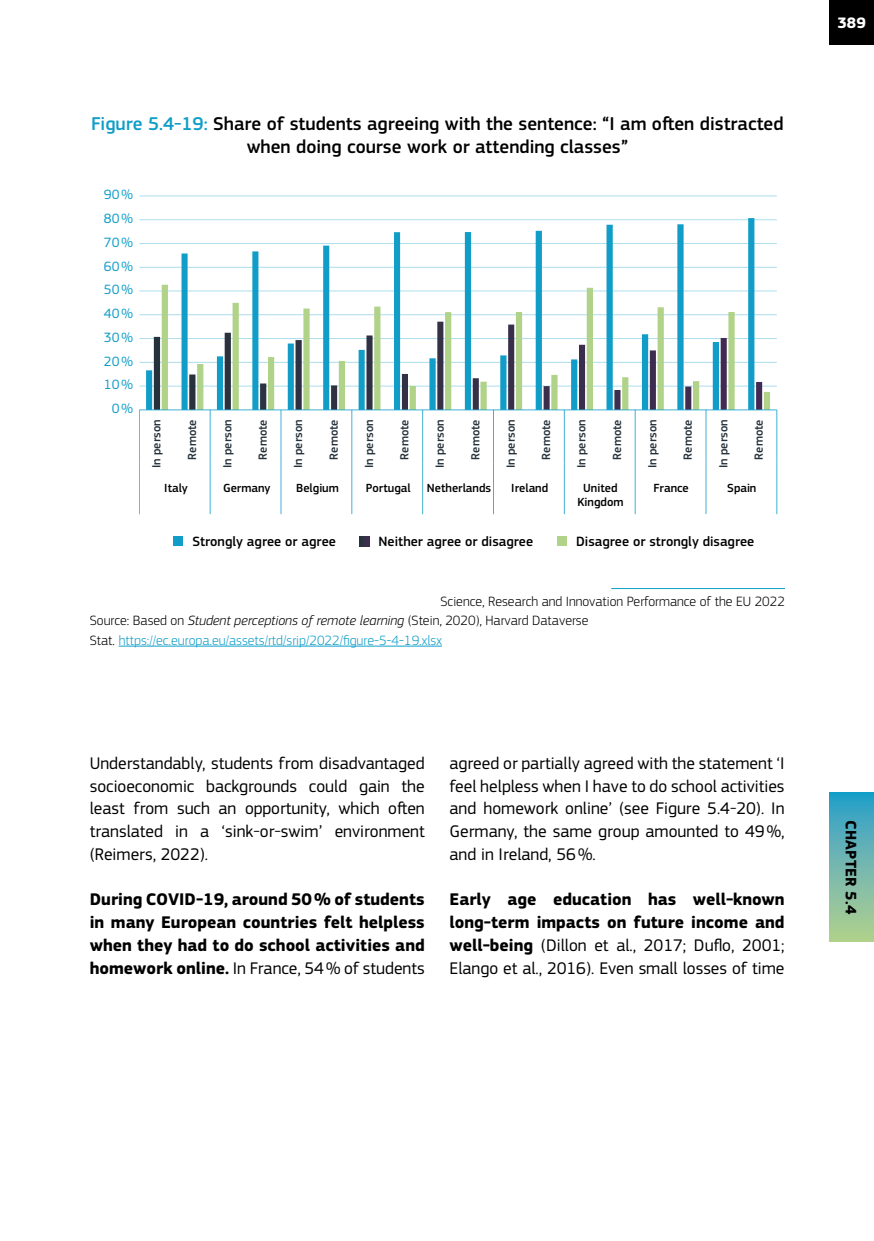
<style>
.page{position:relative;width:874px;height:1241px;background:#fff}
.page>*{position:absolute;margin:0;border:0;box-sizing:border-box;transform-origin:0 0}
.t1{font:500 19.25px/22.8px "EC Square Sans Pro";color:#000;text-align:center}
.t2{font:17.5px/22.8px "EC Square Sans Pro";color:#000;text-align:justify}
.t3{font:700 17.5px/22.8px "EC Square Sans Pro";color:#000;text-align:justify}
.t4{font:700 15.75px "EC Square Sans Pro";letter-spacing:.02em;color:#000}
.t5{font:700 15.75px "EC Square Sans Pro";color:#fff}
.t6{font:300 14px/19.2px "EC Square Sans Pro";color:#000}
.t7{font:500 14px "EC Square Sans Pro";color:#000}
.t8{font:14px "EC Square Sans Pro";letter-spacing:.005em;color:#0f9ec8}
.t9{font:500 12.25px "EC Square Sans Pro";color:#24303a}
.t10{font:500 12.25px/14.7px "EC Square Sans Pro";color:#000;text-align:center}
.s1{color:#0f9ec8}
.s2{font-style:italic}
.s3{font-weight:400}
</style>
<div class="page">
<div style="left:828px;top:0;width:45px;height:45px;background:#000"></div>
<svg style="left:829px;top:792px;width:44px;height:149px;background:#6fb7ad"></svg>
<hr style="left:139px;top:196px;width:637px;height:1px;background:#0f9ec8">
<hr style="left:139px;top:219px;width:637px;height:1px;background:#0f9ec8">
<hr style="left:139px;top:243px;width:637px;height:1px;background:#0f9ec8">
<hr style="left:139px;top:267px;width:637px;height:1px;background:#0f9ec8">
<hr style="left:139px;top:290px;width:637px;height:1px;background:#0f9ec8">
<hr style="left:139px;top:314px;width:637px;height:1px;background:#0f9ec8">
<hr style="left:139px;top:338px;width:637px;height:1px;background:#0f9ec8">
<hr style="left:139px;top:362px;width:637px;height:1px;background:#0f9ec8">
<hr style="left:139px;top:386px;width:637px;height:1px;background:#0f9ec8">
<svg style="left:146px;top:218px;width:608px;height:191px"></svg>
<svg style="left:162px;top:285px;width:607px;height:124px"></svg>
<hr style="left:139px;top:409px;width:637px;height:1px;background:#0f9ec8">
<hr style="left:776px;top:410px;width:1px;height:53px;background:#0f9ec8">
<hr style="left:705px;top:410px;width:1px;height:53px;background:#0f9ec8">
<hr style="left:634px;top:410px;width:1px;height:53px;background:#0f9ec8">
<hr style="left:563px;top:410px;width:1px;height:53px;background:#0f9ec8">
<hr style="left:493px;top:410px;width:1px;height:53px;background:#0f9ec8">
<hr style="left:422px;top:410px;width:1px;height:53px;background:#0f9ec8">
<hr style="left:351px;top:410px;width:1px;height:53px;background:#0f9ec8">
<hr style="left:280px;top:410px;width:1px;height:53px;background:#0f9ec8">
<hr style="left:210px;top:410px;width:1px;height:53px;background:#0f9ec8">
<hr style="left:139px;top:410px;width:1px;height:53px;background:#0f9ec8">
<hr style="left:776px;top:463px;width:1px;height:51px;background:#0f9ec8">
<hr style="left:705px;top:463px;width:1px;height:51px;background:#0f9ec8">
<hr style="left:634px;top:463px;width:1px;height:51px;background:#0f9ec8">
<hr style="left:563px;top:463px;width:1px;height:51px;background:#0f9ec8">
<hr style="left:493px;top:463px;width:1px;height:51px;background:#0f9ec8">
<hr style="left:422px;top:463px;width:1px;height:51px;background:#0f9ec8">
<hr style="left:351px;top:463px;width:1px;height:51px;background:#0f9ec8">
<hr style="left:280px;top:463px;width:1px;height:51px;background:#0f9ec8">
<hr style="left:210px;top:463px;width:1px;height:51px;background:#0f9ec8">
<hr style="left:139px;top:463px;width:1px;height:51px;background:#0f9ec8">
<div style="left:173px;top:536px;width:10px;height:10px;background:#119dc7"></div>
<svg style="left:359px;top:536px;width:10px;height:10px"></svg>
<div style="left:556px;top:536px;width:10px;height:10px;background:#b0d289"></div>
<hr style="left:611px;top:588px;width:173px;height:1px;background:#0f9ec8">
<hr style="left:119px;top:645px;width:323px;height:1px;background:#0f9ec8">
<p class="t1" style="left:91px;top:112px;width:693px"><span class="s1">Figure 5.4-19:</span> Share of students agreeing with the sentence: “I am often distracted when doing course work or attending classes”</p>
<p class="t8" style="left:104px;top:186px;width:30px">90%</p>
<p class="t8" style="left:104px;top:210px;width:30px">80%</p>
<p class="t8" style="left:104px;top:234px;width:30px">70%</p>
<p class="t8" style="left:104px;top:258px;width:30px">60%</p>
<p class="t8" style="left:104px;top:281px;width:30px">50%</p>
<p class="t8" style="left:104px;top:305px;width:30px">40%</p>
<p class="t8" style="left:104px;top:329px;width:30px">30%</p>
<p class="t8" style="left:104px;top:353px;width:30px">20%</p>
<p class="t8" style="left:104px;top:376px;width:30px">10%</p>
<p class="t8" style="left:112px;top:400px;width:23px">0%</p>
<p class="t9" style="left:149px;top:468px;width:50px;rotate:-90deg">In person</p>
<p class="t9" style="left:185px;top:459px;width:42px;rotate:-90deg">Remote</p>
<p class="t9" style="left:220px;top:468px;width:50px;rotate:-90deg">In person</p>
<p class="t9" style="left:255px;top:459px;width:42px;rotate:-90deg">Remote</p>
<p class="t9" style="left:291px;top:468px;width:50px;rotate:-90deg">In person</p>
<p class="t9" style="left:326px;top:459px;width:42px;rotate:-90deg">Remote</p>
<p class="t9" style="left:362px;top:468px;width:50px;rotate:-90deg">In person</p>
<p class="t9" style="left:397px;top:459px;width:42px;rotate:-90deg">Remote</p>
<p class="t9" style="left:432px;top:468px;width:50px;rotate:-90deg">In person</p>
<p class="t9" style="left:468px;top:459px;width:42px;rotate:-90deg">Remote</p>
<p class="t9" style="left:503px;top:468px;width:50px;rotate:-90deg">In person</p>
<p class="t9" style="left:538px;top:459px;width:42px;rotate:-90deg">Remote</p>
<p class="t9" style="left:574px;top:468px;width:50px;rotate:-90deg">In person</p>
<p class="t9" style="left:609px;top:459px;width:42px;rotate:-90deg">Remote</p>
<p class="t9" style="left:645px;top:468px;width:50px;rotate:-90deg">In person</p>
<p class="t9" style="left:680px;top:459px;width:42px;rotate:-90deg">Remote</p>
<p class="t9" style="left:715px;top:468px;width:50px;rotate:-90deg">In person</p>
<p class="t9" style="left:751px;top:459px;width:42px;rotate:-90deg">Remote</p>
<p class="t10" style="left:164px;top:480px;width:25px">Italy</p>
<p class="t10" style="left:223px;top:480px;width:49px">Germany</p>
<p class="t10" style="left:296px;top:480px;width:44px">Belgium</p>
<p class="t10" style="left:366px;top:480px;width:46px">Portugal</p>
<p class="t10" style="left:426px;top:480px;width:66px">Netherlands</p>
<p class="t10" style="left:511px;top:480px;width:38px">Ireland</p>
<p class="t10" style="left:577px;top:480px;width:48px">United<br>Kingdom</p>
<p class="t10" style="left:653px;top:480px;width:37px">France</p>
<p class="t10" style="left:727px;top:480px;width:31px">Spain</p>
<p class="t7" style="left:192px;top:533px;width:145px">Strongly agree or agree</p>
<p class="t7" style="left:378px;top:533px;width:156px">Neither agree or disagree</p>
<p class="t7" style="left:576px;top:533px;width:180px">Disagree or strongly disagree</p>
<p class="t6" style="left:90px;top:591px;width:696px;text-indent:350px">Science, Research and Innovation Performance of the EU 2022<br>Source: Based on <span class="s2">Student perceptions of remote learning</span> (Stein, 2020), Harvard Dataverse<br>Stat. <span class="s1">https://ec.europa.eu/assets/rtd/srip/2022/figure-5-4-19.xlsx</span></p>
<p class="t2" style="left:90px;top:751px;width:336px">Understandably, students from disadvantaged socioeconomic backgrounds could gain the least from such an opportunity, which often translated in a ‘sink-or-swim’ environment (Reimers, 2022).</p>
<p class="t3" style="left:90px;top:888px;width:336px">During COVID-19, around 50% of students in many European countries felt helpless when they had to do school activities and homework online. <span class="s3">In France, 54% of students</span></p>
<p class="t2" style="left:449px;top:751px;width:336px">agreed or partially agreed with the statement ‘I feel helpless when I have to do school activities and homework online’ (see Figure 5.4-20). In Germany, the same group amounted to 49%, and in Ireland, 56%.</p>
<p class="t3" style="left:449px;top:888px;width:336px">Early age education has well-known long-term impacts on future income and well-being <span class="s3">(Dillon et al., 2017; Duflo, 2001; Elango et al., 2016). Even small losses of time</span></p>
<p class="t5" style="left:837px;top:14px;width:30px">389</p>
<p class="t4" style="left:859px;top:819px;width:96px;rotate:90deg">CHAPTER 5.4</p>
</div>
